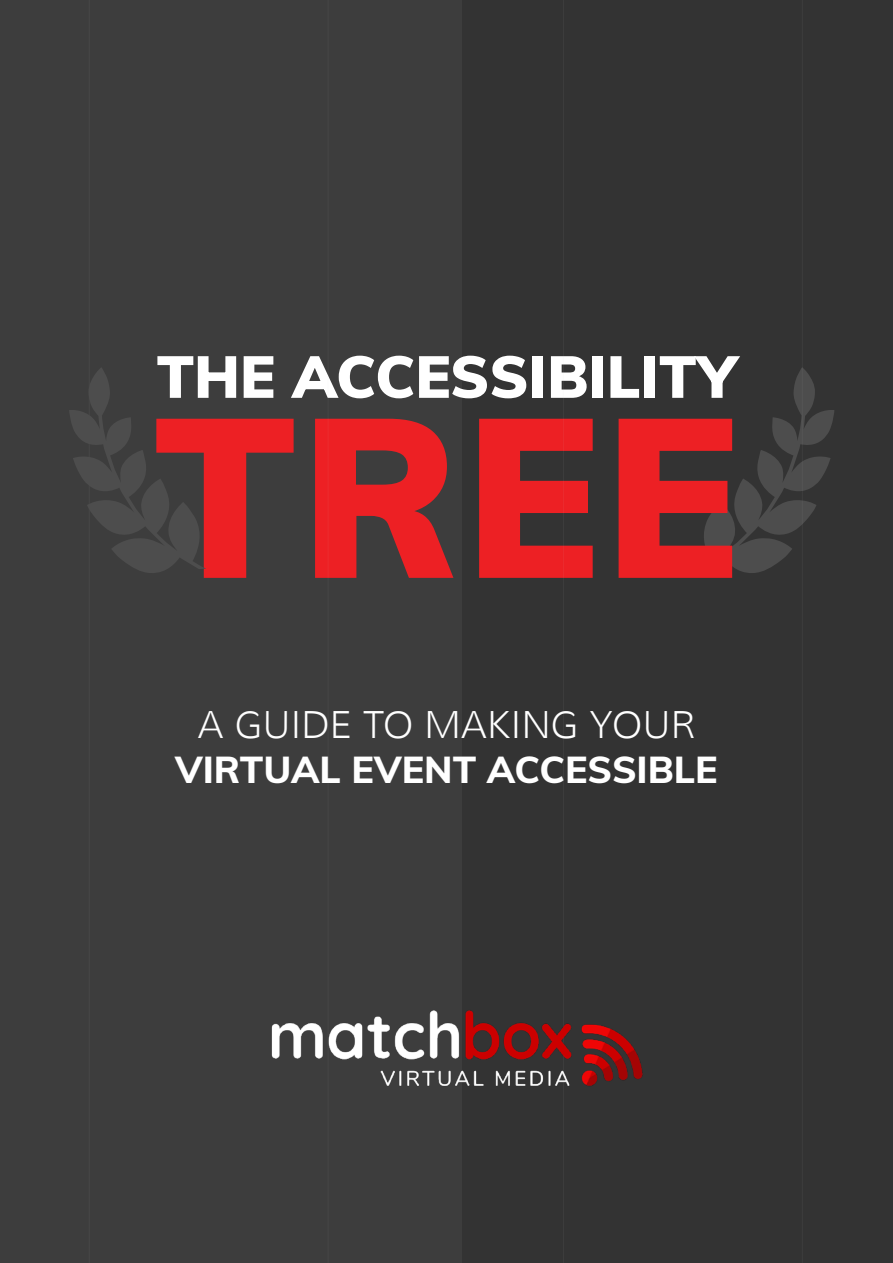
<style>
.page{position:relative;width:893px;height:1263px;background:#333}
.page>*{position:absolute;margin:0;border:0;box-sizing:border-box;transform-origin:0 0}
.t1{font:900 223.5px "Muli";color:#ed2024}
.t2{font:900 58.5px "Muli";color:#fff}
.t3{font:800 37.5px "Muli";color:#fff}
.t4{font:300 37.5px "Muli";color:#fff}
</style>
<div class="page">
<svg style="left:698px;top:368px;width:136px;height:205px"></svg>
<div style="left:0;top:0;width:462px;height:1263px;background:#3d3d3d"></div>
<hr style="left:89px;top:0;width:1px;height:1263px;background:#d4d4d4">
<hr style="left:563px;top:0;width:1px;height:1263px;background:#d4d4d4">
<hr style="left:328px;top:0;width:1px;height:1263px;background:#d4d4d4">
<hr style="left:802px;top:0;width:1px;height:1263px;background:#d4d4d4">
<img style="left:271px;top:994px;width:372px;height:113px">
<svg style="left:69px;top:367px;width:136px;height:207px"></svg>
<p class="t2" style="left:157px;top:334px;width:581px">THE ACCESSIBILITY</p>
<p class="t1" style="left:154px;top:335px;width:587px">TREE</p>
<p class="t4" style="left:197px;top:702px;width:500px">A GUIDE TO MAKING YOUR</p>
<p class="t3" style="left:175px;top:742px;width:544px">VIRTUAL EVENT ACCESSIBLE</p>
</div>
